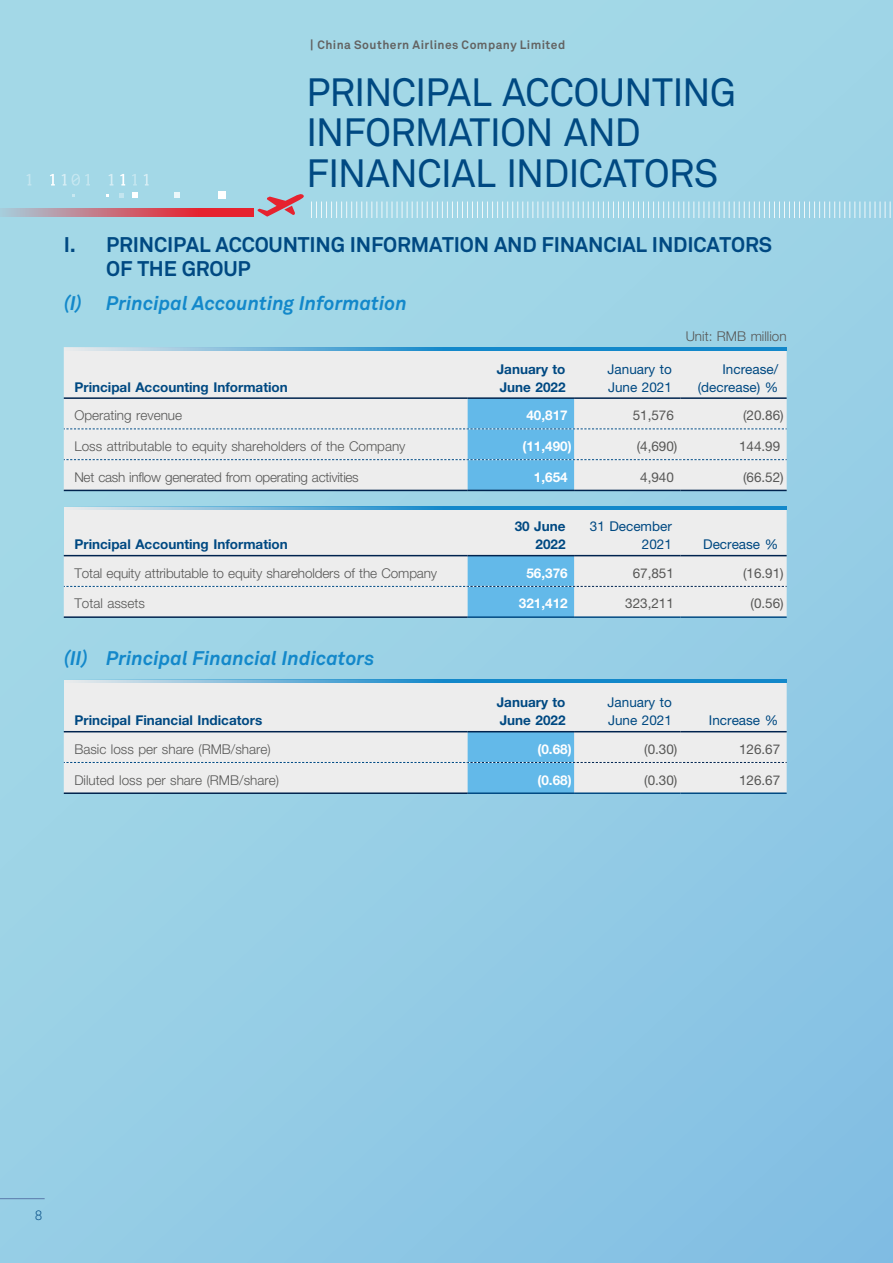
<style>
.page{position:relative;width:893px;height:1263px;background:#fff}
.page>*{position:absolute;margin:0;border:0;box-sizing:border-box;transform-origin:0 0}
.t1{font:39px/40.5px "Akkurat Pro";letter-spacing:-.025em;color:#004982}
.t2{font:700 21px/24px "Akkurat Pro";letter-spacing:-.01em;color:#004982}
.t3{font:italic 700 19.5px "Akkurat Pro";color:#1388ca}
.t4{font:300 13.5px "Helvetica Neue LT Std";color:#575756}
.t5{font:700 13.5px/18px "Helvetica Neue LT Std";color:#004982}
.t6{font:13.5px "Helvetica Neue LT Std";color:#575756}
.t7{font:13.5px/18px "Helvetica Neue LT Std";color:#004982}
.t8{font:300 13.5px "Helvetica Neue LT Std";letter-spacing:-.02em;color:#575756}
.t9{font:700 13.5px "Helvetica Neue LT Std";color:#fff}
.t10{font:13.5px "Akkurat Light Pro";color:#004982}
.t11{font:700 12px "Akkurat Pro";letter-spacing:.04em;color:#636362}
.s1{font-family:"M Hei HK";font-weight:800}
</style>
<div class="page">
<div style="left:0;top:0;width:893px;height:1263px;background:linear-gradient(to right,#a0d5e6,#91cae5)"></div>
<svg style="left:64px;top:351px;width:723px;height:139px"></svg>
<hr style="left:64px;top:397px;width:404px;height:2px;background:#00234e">
<hr style="left:468px;top:397px;width:106px;height:2px;background:#00234e">
<hr style="left:574px;top:397px;width:106px;height:2px;background:#00234e">
<hr style="left:680px;top:397px;width:107px;height:2px;background:#00234e">
<hr style="left:64px;top:490px;width:404px;height:1px;background:#00234e">
<hr style="left:468px;top:490px;width:106px;height:1px;background:#00234e">
<hr style="left:574px;top:490px;width:106px;height:1px;background:#00234e">
<hr style="left:680px;top:490px;width:107px;height:1px;background:#00234e">
<hr style="left:64px;top:616px;width:404px;height:2px;background:#00234e">
<svg style="left:64px;top:510px;width:723px;height:107px"></svg>
<hr style="left:468px;top:616px;width:106px;height:2px;background:#004982">
<hr style="left:574px;top:616px;width:106px;height:2px;background:#004982">
<hr style="left:680px;top:616px;width:107px;height:2px;background:#004982">
<hr style="left:468px;top:555px;width:106px;height:1px;background:#00234e">
<hr style="left:574px;top:555px;width:106px;height:1px;background:#00234e">
<hr style="left:680px;top:555px;width:107px;height:1px;background:#00234e">
<hr style="left:64px;top:792px;width:404px;height:2px;background:#00234e">
<svg style="left:64px;top:683px;width:723px;height:110px"></svg>
<hr style="left:468px;top:792px;width:106px;height:2px;background:#004982">
<hr style="left:574px;top:792px;width:106px;height:2px;background:#004982">
<hr style="left:680px;top:792px;width:107px;height:2px;background:#004982">
<hr style="left:468px;top:731px;width:106px;height:1px;background:#00234e">
<hr style="left:574px;top:731px;width:106px;height:1px;background:#00234e">
<hr style="left:680px;top:731px;width:107px;height:1px;background:#00234e">
<hr style="left:64px;top:507px;width:723px;height:3px;background:#1388ca">
<svg style="left:64px;top:679px;width:723px;height:4px"></svg>
<hr style="left:0;top:1198px;width:45px;height:1px;background:#6183b1">
<svg style="left:119px;top:193px;width:5px;height:5px"></svg>
<svg style="left:174px;top:192px;width:5px;height:6px"></svg>
<svg style="left:132px;top:192px;width:6px;height:6px"></svg>
<div style="left:218px;top:192px;width:7px;height:7px;background:#fff"></div>
<svg style="left:26px;top:174px;width:5px;height:12px"></svg>
<svg style="left:120px;top:174px;width:5px;height:12px"></svg>
<svg style="left:50px;top:174px;width:5px;height:12px"></svg>
<svg style="left:132px;top:174px;width:5px;height:12px"></svg>
<svg style="left:144px;top:174px;width:5px;height:12px"></svg>
<svg style="left:62px;top:174px;width:28px;height:12px"></svg>
<svg style="left:108px;top:174px;width:5px;height:12px"></svg>
<svg style="left:0;top:208px;width:253px;height:8px"></svg>
<svg style="left:257px;top:192px;width:47px;height:25px"></svg>
<svg style="left:311px;top:201px;width:582px;height:17px"></svg>
<svg style="left:64px;top:347px;width:723px;height:4px"></svg>
<p class="t11" style="left:310px;top:38px;width:257px"><span class="s1">|</span> China Southern Airlines Company Limited</p>
<h1 class="t1" style="left:306px;top:73px;width:432px">PRINCIPAL ACCOUNTING<br>INFORMATION AND<br>FINANCIAL INDICATORS</h1>
<h2 class="t2" style="left:106px;top:233px;width:667px;text-indent:-43px">I. PRINCIPAL ACCOUNTING INFORMATION AND FINANCIAL INDICATORS<br>OF THE GROUP</h2>
<h3 class="t3" style="left:64px;top:291px;width:345px">(I) Principal Accounting Information</h3>
<p class="t4" style="left:686px;top:327px;width:103px">Unit: RMB million</p>
<p class="t5" style="left:74px;top:377px;width:215px">Principal Accounting Information</p>
<p class="t5" style="left:497px;top:359px;width:70px">January to<br>June 2022</p>
<p class="t7" style="left:608px;top:360px;width:66px">January to<br>June 2021</p>
<p class="t7" style="left:698px;top:360px;width:82px;text-align:right">Increase/ (decrease) %</p>
<p class="t4" style="left:74px;top:407px;width:109px">Operating revenue</p>
<p class="t9" style="left:526px;top:407px;width:43px">40,817</p>
<p class="t6" style="left:633px;top:407px;width:43px">51,576</p>
<p class="t6" style="left:743px;top:407px;width:42px">(20.86)</p>
<p class="t4" style="left:74px;top:438px;width:333px">Loss attributable to equity shareholders of the Company</p>
<p class="t9" style="left:522px;top:438px;width:51px">(11,490)</p>
<p class="t6" style="left:637px;top:438px;width:42px">(4,690)</p>
<p class="t6" style="left:739px;top:438px;width:43px">144.99</p>
<p class="t8" style="left:74px;top:469px;width:286px">Net cash inflow generated from operating activities</p>
<p class="t9" style="left:534px;top:469px;width:35px">1,654</p>
<p class="t6" style="left:640px;top:469px;width:35px">4,940</p>
<p class="t6" style="left:743px;top:469px;width:42px">(66.52)</p>
<p class="t5" style="left:74px;top:535px;width:215px">Principal Accounting Information</p>
<p class="t5" style="left:515px;top:517px;width:52px;text-align:right">30 June<br>2022</p>
<p class="t7" style="left:590px;top:517px;width:84px;text-align:right">31 December<br>2021</p>
<p class="t7" style="left:703px;top:535px;width:76px">Decrease %</p>
<p class="t4" style="left:74px;top:565px;width:364px">Total equity attributable to equity shareholders of the Company</p>
<p class="t9" style="left:526px;top:565px;width:43px">56,376</p>
<p class="t6" style="left:633px;top:565px;width:43px">67,851</p>
<p class="t6" style="left:743px;top:565px;width:42px">(16.91)</p>
<p class="t4" style="left:74px;top:595px;width:72px">Total assets</p>
<p class="t9" style="left:519px;top:595px;width:50px">321,412</p>
<p class="t6" style="left:625px;top:596px;width:50px">323,211</p>
<p class="t6" style="left:750px;top:596px;width:35px">(0.56)</p>
<h3 class="t3" style="left:64px;top:646px;width:312px">(II) Principal Financial Indicators</h3>
<p class="t5" style="left:74px;top:711px;width:189px">Principal Financial Indicators</p>
<p class="t5" style="left:497px;top:693px;width:70px">January to<br>June 2022</p>
<p class="t7" style="left:608px;top:693px;width:66px">January to<br>June 2021</p>
<p class="t7" style="left:709px;top:711px;width:71px">Increase %</p>
<p class="t4" style="left:74px;top:741px;width:198px">Basic loss per share (RMB/share)</p>
<p class="t9" style="left:537px;top:741px;width:36px">(0.68)</p>
<p class="t6" style="left:644px;top:741px;width:35px">(0.30)</p>
<p class="t6" style="left:739px;top:741px;width:43px">126.67</p>
<p class="t4" style="left:74px;top:771px;width:206px">Diluted loss per share (RMB/share)</p>
<p class="t9" style="left:537px;top:771px;width:36px">(0.68)</p>
<p class="t6" style="left:644px;top:772px;width:35px">(0.30)</p>
<p class="t6" style="left:739px;top:772px;width:43px">126.67</p>
<p class="t10" style="left:35px;top:1207px;width:9px">8</p>
</div>
